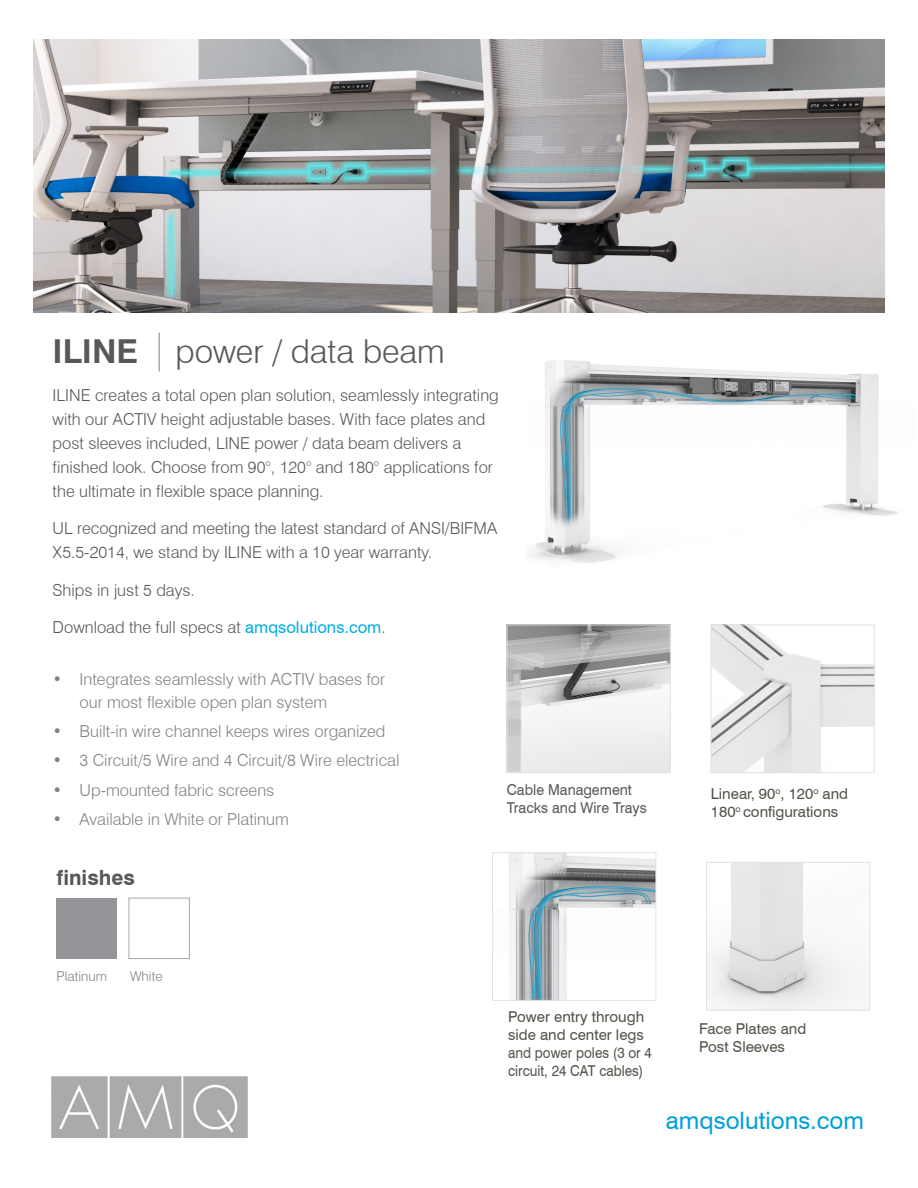
<style>
.page{position:relative;width:918px;height:1188px;background:#fff}
.page>*{position:absolute;margin:0;border:0;box-sizing:border-box;transform-origin:0 0}
.Page_Title{font:300 33px "Swiss 721 BT";color:#57585a}
.t1{font:24px "Swiss 721 BT";color:#009fda}
.subhead{font:700 21px "Swiss 721 BT";color:#57585a}
.Paragraph{font:300 16.5px/24px "Swiss 721 BT";color:#57585a}
.t2{font:300 16.5px/22.5px "Swiss 721 BT";color:#808285}
.t3{font:15px/18px "Swiss 721 BT";color:#535249}
.t4{font:15px/18px "Swiss 721 BT";color:#535249;scale:.9 1}
.t5{font:15px/18px "Swiss 721 BT";color:#57585a;scale:.95 1}
.Swatch_Name{font:300 13.5px "Swiss 721 BT";color:#808285}
.s1{font-weight:700}
.s2{font-weight:400;color:#00ade2}
</style>
<div class="page">
<img style="left:529px;top:360px;width:369px;height:203px">
<div style="left:57px;top:898px;width:60px;height:60px;background:#939598"></div>
<div style="left:129px;top:898px;width:61px;height:61px;border:1px solid #a8a9ad"></div>
<img style="left:52px;top:1077px;width:196px;height:60px">
<img style="left:34px;top:40px;width:850px;height:272px">
<hr style="left:159px;top:333px;width:1px;height:39px;background:#808285">
<img style="left:713px;top:627px;width:159px;height:144px">
<div style="left:711px;top:625px;width:163px;height:148px;border:1px solid #e1e2e4"></div>
<img style="left:509px;top:855px;width:145px;height:144px">
<div style="left:492px;top:853px;width:164px;height:148px;border:1px solid #e1e2e4"></div>
<img style="left:509px;top:627px;width:159px;height:144px">
<div style="left:507px;top:625px;width:163px;height:148px;border:1px solid #e1e2e4"></div>
<img style="left:708px;top:864px;width:153px;height:144px">
<div style="left:706px;top:862px;width:164px;height:148px;border:1px solid #e1e2e4"></div>
<p class="Page_Title" style="left:53px;top:331px;width:394px"><span class="s1">ILINE</span> power / data beam</p>
<p class="Paragraph" style="left:53px;top:383px;width:448px">ILINE creates a total open plan solution, seamlessly integrating with our ACTIV height adjustable bases. With face plates and post sleeves included, LINE power / data beam delivers a finished look. Choose from 90°, 120° and 180° applications for the ultimate in flexible space planning.</p>
<p class="Paragraph" style="left:53px;top:516px;width:446px">UL recognized and meeting the latest standard of ANSI/BIFMA<br>X5.5-2014, we stand by ILINE with a 10 year warranty.</p>
<p class="Paragraph" style="left:53px;top:578px;width:144px">Ships in just 5 days.</p>
<p class="Paragraph" style="left:53px;top:615px;width:335px">Download the full specs at <span class="s2">amqsolutions.com</span>.</p>
<p class="t2" style="left:80px;top:668px;width:307px;text-indent:-27px">• Integrates seamlessly with ACTIV bases for our most flexible open plan system</p>
<p class="t2" style="left:53px;top:720px;width:334px">• Built-in wire channel keeps wires organized</p>
<p class="t2" style="left:53px;top:749px;width:348px">• 3 Circuit/5 Wire and 4 Circuit/8 Wire electrical</p>
<p class="t2" style="left:53px;top:778px;width:223px">• Up-mounted fabric screens</p>
<p class="t2" style="left:53px;top:808px;width:238px">• Available in White or Platinum</p>
<p class="t5" style="left:507px;top:781px;width:149px">Cable Management<br>Tracks and Wire Trays</p>
<p class="subhead" style="left:57px;top:865px;width:80px">finishes</p>
<p class="t3" style="left:711px;top:785px;width:139px">Linear, 90<sup>o</sup>, 120<sup>o</sup> and</p>
<p class="t3" style="left:711px;top:803px;width:129px">180<sup>o</sup> configurations</p>
<p class="Swatch_Name" style="left:57px;top:968px;width:52px">Platinum</p>
<p class="Swatch_Name" style="left:130px;top:968px;width:34px">White</p>
<p class="t3" style="left:508px;top:1007px;width:138px">Power entry through side and center legs</p>
<p class="t4" style="left:508px;top:1043px;width:161px">and power poles (3 or 4 circuit, 24 CAT cables)</p>
<p class="t3" style="left:699px;top:1019px;width:109px">Face Plates and</p>
<p class="t3" style="left:699px;top:1037px;width:87px">Post Sleeves</p>
<p class="t1" style="left:666px;top:1106px;width:200px">amqsolutions.com</p>
</div>
